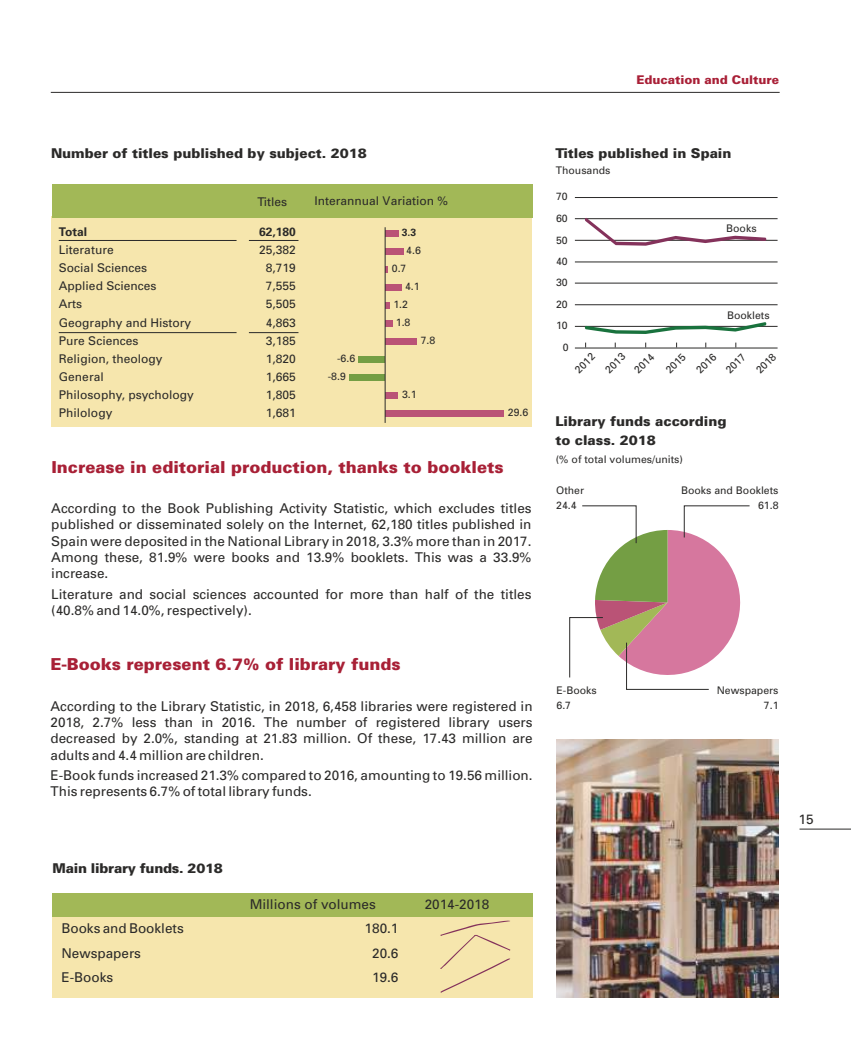
<style>
.page{position:relative;width:851px;height:1063px;background:#fff}
.page>*{position:absolute;margin:0;border:0;box-sizing:border-box;transform-origin:0 0}
.t1{font:900 16.5px "Univers";color:#a82036}
.t2{font:13.5px/16.4px "Univers";color:#2b2a29}
.t3{font:900 13.5px/19.4px "Univers";color:#2b2a29}
.t4{font:12px/18.1px "Univers";color:#2b2a29}
.t5{font:900 12px "Univers";color:#a92037}
.t6{font:700 12px "Univers";color:#2b2a29}
.t7{font:10.5px/18px "Univers";color:#2b2a29}
.t8{font:700 10.5px "Univers";color:#2b2a29}
</style>
<div class="page">
<hr style="left:574px;top:326px;width:203px;height:1px;background:#2b2a29">
<hr style="left:574px;top:304px;width:203px;height:1px;background:#2b2a29">
<hr style="left:574px;top:283px;width:203px;height:1px;background:#2b2a29">
<hr style="left:574px;top:262px;width:203px;height:1px;background:#2b2a29">
<hr style="left:574px;top:240px;width:203px;height:1px;background:#2b2a29">
<hr style="left:574px;top:218px;width:203px;height:1px;background:#2b2a29">
<hr style="left:574px;top:197px;width:203px;height:1px;background:#2b2a29">
<div style="left:51px;top:216px;width:481px;height:211px;background:#f6e6ad"></div>
<div style="left:52px;top:184px;width:480px;height:34px;background:#a2b857"></div>
<hr style="left:51px;top:92px;width:728px;height:1px;background:#2b2a29">
<hr style="left:799px;top:829px;width:51px;height:1px;background:#2b2a29">
<hr style="left:249px;top:240px;width:49px;height:1px;background:#2b2a29">
<hr style="left:59px;top:240px;width:177px;height:1px;background:#2b2a29">
<hr style="left:249px;top:332px;width:49px;height:1px;background:#2b2a29">
<hr style="left:59px;top:332px;width:177px;height:1px;background:#2b2a29">
<hr style="left:574px;top:348px;width:203px;height:1px;background:#2b2a29">
<div style="left:385px;top:410px;width:118px;height:6px;background:#ba5376"></div>
<div style="left:385px;top:392px;width:12px;height:6px;background:#ba5376"></div>
<div style="left:349px;top:374px;width:36px;height:6px;background:#749e44"></div>
<div style="left:358px;top:356px;width:27px;height:6px;background:#749e44"></div>
<div style="left:385px;top:338px;width:31px;height:6px;background:#ba5376"></div>
<div style="left:385px;top:320px;width:7px;height:6px;background:#ba5376"></div>
<svg style="left:386px;top:302px;width:4px;height:6px"></svg>
<div style="left:385px;top:284px;width:16px;height:6px;background:#ba5376"></div>
<svg style="left:386px;top:266px;width:2px;height:6px"></svg>
<div style="left:385px;top:248px;width:18px;height:6px;background:#ba5376"></div>
<div style="left:385px;top:230px;width:13px;height:6px;background:#ba5376"></div>
<hr style="left:385px;top:227px;width:1px;height:196px;background:#2b2a29">
<svg style="left:584px;top:218px;width:182px;height:28px"></svg>
<svg style="left:584px;top:322px;width:182px;height:12px"></svg>
<svg style="left:569px;top:505px;width:180px;height:185px"></svg>
<div style="left:52px;top:893px;width:480px;height:104px;background:#f6e6ad"></div>
<div style="left:52px;top:893px;width:480px;height:23px;background:#a2b857"></div>
<svg style="left:440px;top:920px;width:70px;height:73px"></svg>
<img style="left:556px;top:740px;width:222px;height:258px">
<p class="t5" style="left:636px;top:74px;width:144px">Education and Culture</p>
<p class="t3" style="left:51px;top:145px;width:317px">Number of titles published by subject. 2018</p>
<p class="t4" style="left:257px;top:194px;width:31px">Titles</p>
<p class="t4" style="left:314px;top:193px;width:135px">Interannual Variation %</p>
<p class="t6" style="left:59px;top:227px;width:30px">Total</p>
<p class="t4" style="left:59px;top:242px;width:56px">Literature</p>
<p class="t4" style="left:59px;top:260px;width:90px">Social Sciences</p>
<p class="t4" style="left:59px;top:278px;width:99px">Applied Sciences</p>
<p class="t4" style="left:59px;top:296px;width:25px">Arts</p>
<p class="t4" style="left:59px;top:314px;width:134px">Geography and History</p>
<p class="t4" style="left:59px;top:332px;width:81px">Pure Sciences</p>
<p class="t4" style="left:59px;top:369px;width:46px">General</p>
<p class="t4" style="left:59px;top:351px;width:105px">Religion, theology</p>
<p class="t4" style="left:59px;top:387px;width:136px">Philosophy, psychology</p>
<p class="t4" style="left:59px;top:405px;width:55px">Philology</p>
<p class="t6" style="left:259px;top:227px;width:38px">62,180</p>
<p class="t4" style="left:266px;top:260px;width:32px">8,719</p>
<p class="t4" style="left:266px;top:296px;width:32px">5,505<br>4,863</p>
<p class="t4" style="left:266px;top:351px;width:32px;text-align:justify">1,820<br>1,665<br>1,805<br>1,681</p>
<p class="t4" style="left:259px;top:242px;width:38px">25,382</p>
<p class="t4" style="left:266px;top:278px;width:32px">7,555</p>
<p class="t4" style="left:266px;top:333px;width:32px">3,185</p>
<p class="t7" style="left:328px;top:350px;width:29px;text-indent:9px">-6.6 -8.9</p>
<p class="t8" style="left:402px;top:228px;width:16px">3.3</p>
<p class="t7" style="left:392px;top:242px;width:31px;text-indent:14px">4.6<br>0.7</p>
<p class="t7" style="left:393px;top:278px;width:28px;text-indent:12px">4.1<br>1.2<br>1.8</p>
<p class="t7" style="left:421px;top:332px;width:16px">7.8</p>
<p class="t7" style="left:402px;top:386px;width:16px">3.1</p>
<p class="t7" style="left:508px;top:404px;width:22px">29.6</p>
<p class="t1" style="left:51px;top:460px;width:453px">Increase in editorial production, thanks to booklets</p>
<p class="t2" style="left:51px;top:501px;width:481px;text-align:justify">According to the Book Publishing Activity Statistic, which excludes titles published or disseminated solely on the Internet, 62,180 titles published in Spain were deposited in the National Library in 2018, 3.3% more than in 2017.<br>Among these, 81.9% were books and 13.9% booklets. This was a 33.9% increase.</p>
<p class="t2" style="left:51px;top:587px;width:481px">Literature and social sciences accounted for more than half of the titles (40.8% and 14.0%, respectively).</p>
<p class="t1" style="left:50px;top:657px;width:352px">E-Books represent 6.7% of library funds</p>
<p class="t2" style="left:51px;top:699px;width:483px;text-align:justify">According to the Library Statistic, in 2018, 6,458 libraries were registered in 2018, 2.7% less than in 2016. The number of registered library users decreased by 2.0%, standing at 21.83 million. Of these, 17.43 million are adults and 4.4 million are children.</p>
<p class="t2" style="left:51px;top:768px;width:483px">E-Book funds increased 21.3% compared to 2016, amounting to 19.56 million.<br>This represents 6.7% of total library funds.</p>
<p class="t3" style="left:52px;top:860px;width:172px">Main library funds. 2018</p>
<p class="t2" style="left:250px;top:897px;width:128px">Millions of volumes</p>
<p class="t2" style="left:424px;top:897px;width:66px">2014-2018</p>
<p class="t2" style="left:61px;top:922px;width:124px">Books and Booklets</p>
<p class="t2" style="left:61px;top:971px;width:53px">E-Books</p>
<p class="t2" style="left:364px;top:922px;width:35px">180.1</p>
<p class="t2" style="left:372px;top:971px;width:28px">19.6</p>
<p class="t2" style="left:61px;top:946px;width:81px">Newspapers</p>
<p class="t2" style="left:372px;top:946px;width:28px">20.6</p>
<p class="t3" style="left:555px;top:144px;width:177px">Titles published in Spain</p>
<p class="t7" style="left:555px;top:162px;width:56px">Thousands</p>
<p class="t7" style="left:556px;top:189px;width:13px">70</p>
<p class="t7" style="left:556px;top:210px;width:13px">60</p>
<p class="t7" style="left:556px;top:232px;width:13px">50</p>
<p class="t7" style="left:556px;top:253px;width:13px">40</p>
<p class="t7" style="left:556px;top:275px;width:13px">30</p>
<p class="t7" style="left:556px;top:296px;width:13px">20</p>
<p class="t7" style="left:556px;top:318px;width:13px">10</p>
<p class="t7" style="left:726px;top:220px;width:32px">Books</p>
<p class="t7" style="left:727px;top:307px;width:44px">Booklets</p>
<p class="t7" style="left:563px;top:339px;width:7px">0</p>
<p class="t7" style="left:571px;top:365px;width:25px;rotate:-45deg">2012</p>
<p class="t7" style="left:601px;top:365px;width:25px;rotate:-45deg">2013</p>
<p class="t7" style="left:630px;top:366px;width:25px;rotate:-45deg">2014</p>
<p class="t7" style="left:661px;top:366px;width:25px;rotate:-45deg">2015</p>
<p class="t7" style="left:692px;top:366px;width:25px;rotate:-45deg">2016</p>
<p class="t7" style="left:721px;top:366px;width:25px;rotate:-45deg">2017</p>
<p class="t7" style="left:752px;top:366px;width:25px;rotate:-45deg">2018</p>
<p class="t3" style="left:555px;top:412px;width:172px">Library funds according to class. 2018</p>
<p class="t7" style="left:555px;top:451px;width:129px">(% of total volumes/units)</p>
<p class="t7" style="left:556px;top:483px;width:30px;line-height:15.3px">Other<br>24.4</p>
<p class="t7" style="left:681px;top:483px;width:99px;line-height:15.3px;text-align:right">Books and Booklets<br>61.8</p>
<p class="t7" style="left:556px;top:683px;width:42px;line-height:15.3px">E-Books<br>6.7</p>
<p class="t7" style="left:716px;top:683px;width:63px;line-height:15.3px;text-align:right">Newspapers<br>7.1</p>
<p class="t2" style="left:798px;top:812px;width:17px">15</p>
</div>
